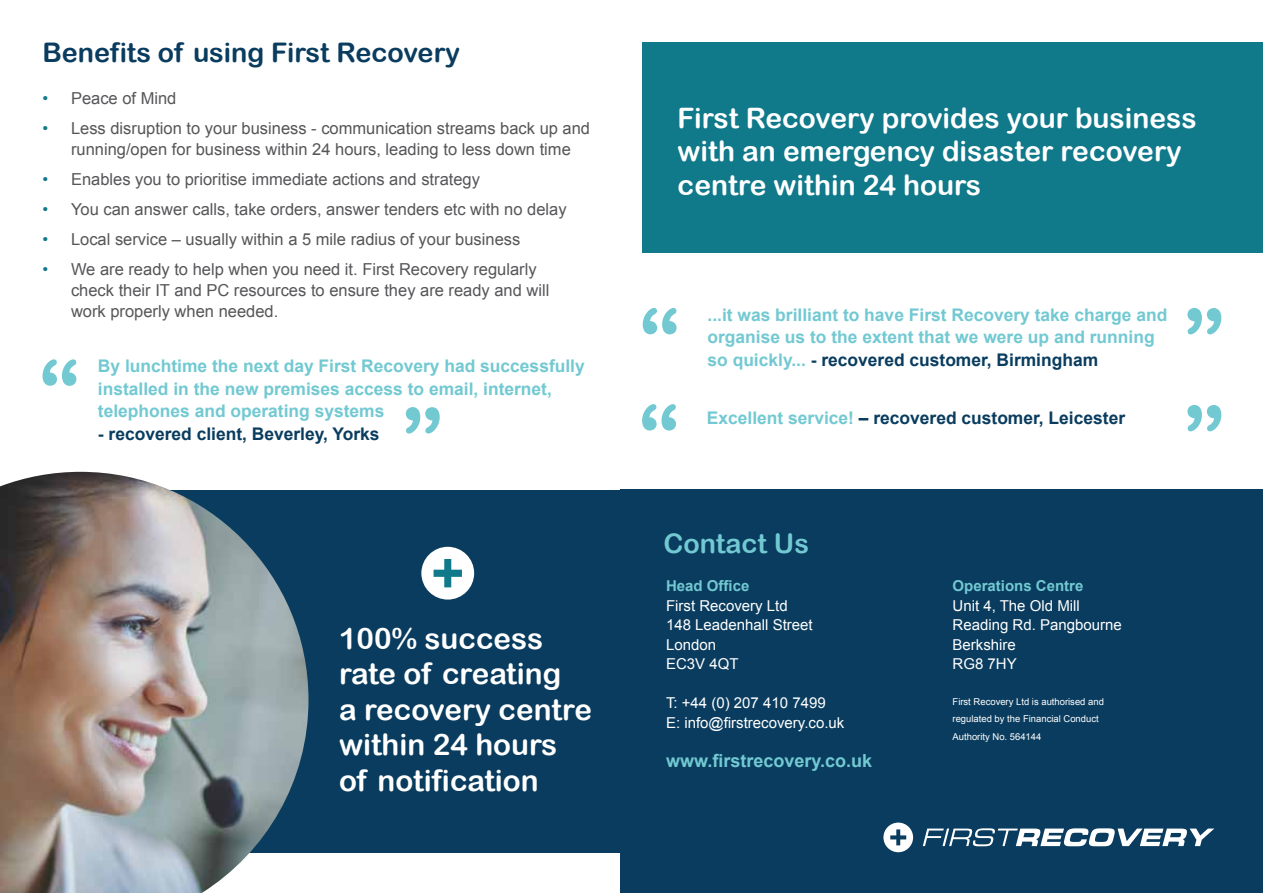
<style>
.page{position:relative;width:1263px;height:893px;background:#fff}
.page>*{position:absolute;margin:0;border:0;box-sizing:border-box;transform-origin:0 0}
.t1{font:29.55px/35.5px "Arial Rounded MT Bold";color:#fff}
.t2{font:28.2px/33.8px "Arial Rounded MT Bold";color:#fff}
.t3{font:27px "Arial Rounded MT Bold";color:#093c5e}
.t4{font:27px "Arial Rounded MT Bold";color:#72c9d2}
.t5{font:700 18px "Arial";color:#72c9d2}
.t6{font:700 17.4px/22.6px "Arial";color:#72c9d2}
.t7{font:700 17.4px "Arial";color:#093c5e}
.t8{font:16.5px/21px "Arial";color:#565659;text-align:center}
.t9{font:15px/19.5px "Arial";color:#fff}
.t10{font:700 15px "Arial";color:#72c9d2}
.t11{font:9.45px/17.7px "Arial";color:#fff}
.s1{color:#10798a}
.s2{color:#093c5e}
.s3{color:#72c9d2}
</style>
<div class="page">
<div style="left:0;top:490px;width:621px;height:362px;background:#093c5e"></div>
<svg style="left:421px;top:547px;width:53px;height:53px"></svg>
<svg style="left:43px;top:359px;width:33px;height:27px"></svg>
<svg style="left:406px;top:407px;width:34px;height:27px"></svg>
<img style="left:0;top:472px;width:308px;height:421px">
<div style="left:621px;top:490px;width:642px;height:403px;background:#093c5e"></div>
<svg style="left:923px;top:828px;width:291px;height:18px"></svg>
<svg style="left:883px;top:823px;width:30px;height:29px"></svg>
<div style="left:642px;top:43px;width:621px;height:210px;background:#10798a"></div>
<svg style="left:643px;top:308px;width:34px;height:26px"></svg>
<svg style="left:1187px;top:308px;width:34px;height:26px"></svg>
<svg style="left:642px;top:404px;width:34px;height:27px"></svg>
<svg style="left:1187px;top:405px;width:34px;height:26px"></svg>
<h3 class="t3" style="left:43px;top:37px;width:419px">Benefits of using First Recovery</h3>
<p class="t8" style="left:43px;top:88px;width:135px"><span class="s1">•</span> Peace of Mind</p>
<p class="t8" style="left:43px;top:118px;width:549px"><span class="s1">•</span> Less disruption to your business - communication streams back up and running/open for business within 24 hours, leading to less down time</p>
<p class="t8" style="left:43px;top:169px;width:439px"><span class="s1">•</span> Enables you to prioritise immediate actions and strategy</p>
<p class="t8" style="left:43px;top:199px;width:526px"><span class="s1">•</span> You can answer calls, take orders, answer tenders etc with no delay</p>
<p class="t8" style="left:43px;top:229px;width:479px"><span class="s1">•</span> Local service – usually within a 5 mile radius of your business</p>
<p class="t8" style="left:71px;top:259px;width:480px;text-align:left;text-indent:-28px"><span class="s1">•</span> We are ready to help when you need it. First Recovery regularly check their IT and PC resources to ensure they are ready and will work properly when needed.</p>
<p class="t6" style="left:98px;top:355px;width:488px">By lunchtime the next day First Recovery had successfully installed in the new premises access to email, internet, telephones and operating systems</p>
<p class="t7" style="left:98px;top:422px;width:283px">- recovered client, Beverley, Yorks</p>
<h1 class="t1" style="left:339px;top:620px;width:254px">100% success rate of creating<br>a recovery centre within 24 hours of notification</h1>
<h2 class="t2" style="left:678px;top:100px;width:520px">First Recovery provides your business with an emergency disaster recovery centre within 24 hours</h2>
<p class="t6" style="left:707px;top:304px;width:461px">...it was brilliant to have First Recovery take charge and organise us to the extent that we were up and running so quickly... <span class="s2">- recovered customer, Birmingham</span></p>
<p class="t7" style="left:707px;top:407px;width:420px"><span class="s3">Excellent service!</span> – recovered customer, Leicester</p>
<h3 class="t4" style="left:663px;top:528px;width:147px">Contact Us</h3>
<p class="t10" style="left:666px;top:576px;width:85px">Head Office</p>
<p class="t9" style="left:666px;top:596px;width:148px">First Recovery Ltd<br>148 Leadenhall Street<br>London<br>EC3V 4QT</p>
<p class="t9" style="left:666px;top:693px;width:180px">T: +44 (0) 207 410 7499<br>E: info@firstrecovery.co.uk</p>
<p class="t5" style="left:666px;top:748px;width:208px">www.firstrecovery.co.uk</p>
<p class="t10" style="left:952px;top:576px;width:132px">Operations Centre</p>
<p class="t9" style="left:952px;top:596px;width:171px">Unit 4, The Old Mill<br>Reading Rd. Pangbourne<br>Berkshire<br>RG8 7HY</p>
<p class="t11" style="left:952px;top:693px;width:153px">First Recovery Ltd is authorised and regulated by the Financial Conduct<br>Authority No. 564144</p>
</div>
